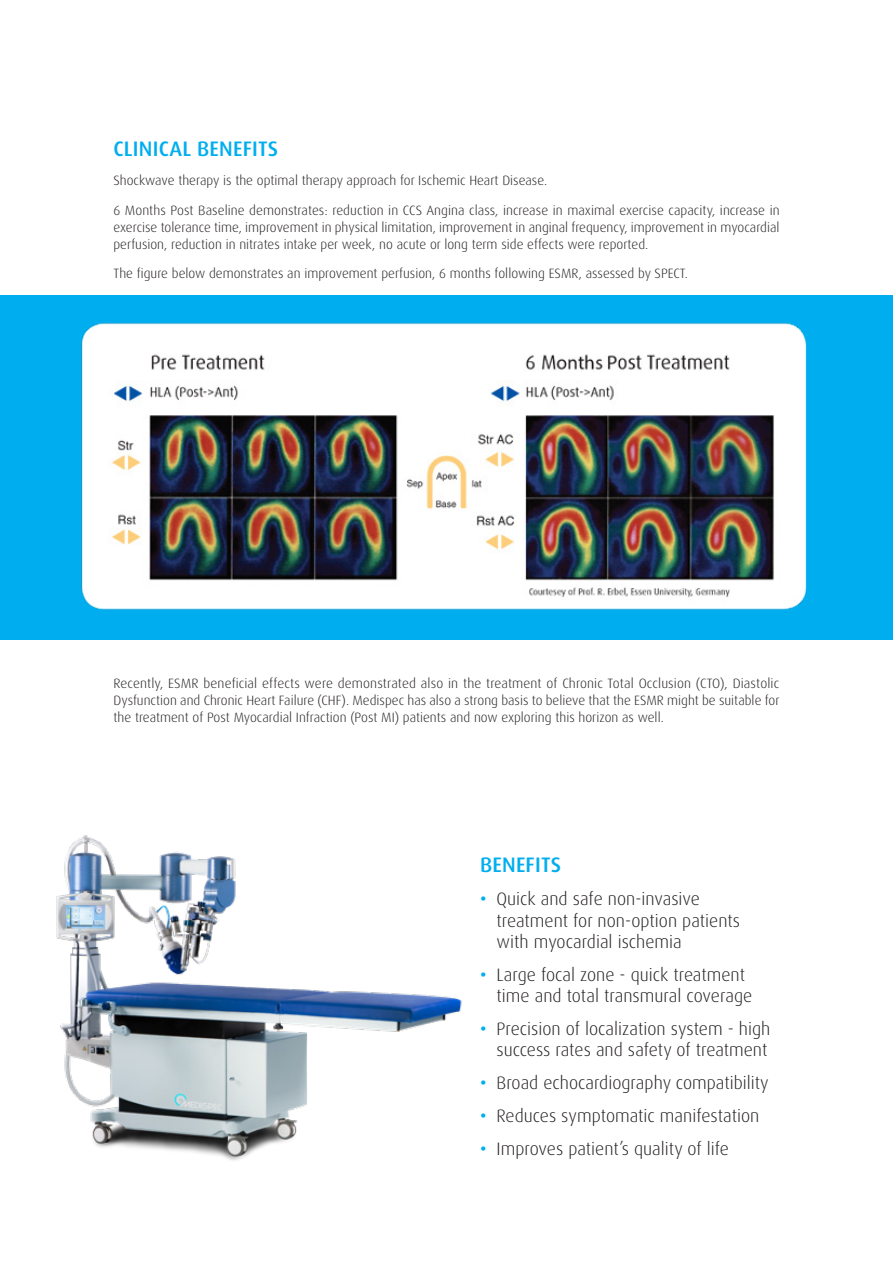
<style>
.page{position:relative;width:893px;height:1263px;background:#fff}
.page>*{position:absolute;margin:0;border:0;box-sizing:border-box;transform-origin:0 0}
.t1{font:500 21px "Dax OT";letter-spacing:.01em;color:#00aeef}
.t2{font:300 18px/33px "Dax OT";color:#231f20}
.t3{font:500 18px "Dax OT";color:#00aeef}
.t4{font:300 13.5px/17.2px "Dax OT";color:#231f20}
</style>
<div class="page">
<div style="left:0;top:295px;width:893px;height:345px;background:#00aeef"></div>
<img style="left:81px;top:323px;width:726px;height:287px">
<img style="left:56px;top:835px;width:406px;height:326px">
<h1 class="t1" style="left:113px;top:135px;width:166px">CLINICAL BENEFITS</h1>
<p class="t4" style="left:113px;top:166px;width:668px;line-height:29.2px">Shockwave therapy is the optimal therapy approach for Ischemic Heart Disease.<br>6 Months Post Baseline demonstrates: reduction in CCS Angina class, increase in maximal exercise capacity, increase in</p>
<p class="t4" style="left:113px;top:219px;width:668px">exercise tolerance time, improvement in physical limitation, improvement in anginal frequency, improvement in myocardial perfusion, reduction in nitrates intake per week, no acute or long term side effects were reported.</p>
<p class="t4" style="left:113px;top:265px;width:576px">The figure below demonstrates an improvement perfusion 6, months following ESMR, assessed by SPECT.</p>
<p class="t4" style="left:113px;top:675px;width:667px;text-align:justify">Recently, ESMR beneficial effects were demonstrated also in the treatment of Chronic Total Occlusion (CTO ,) Diastolic Dysfunction and Chronic Heart Failure (CHF .) Medispec has also a strong basis to believe that the ESMR might be suitable for the treatment of Post Myocardial Infraction (Post MI) patients and now exploring this horizon as well.</p>
<h1 class="t1" style="left:480px;top:851px;width:83px">BENEFITS</h1>
<h2 class="t2" style="left:497px;top:883px;width:205px">Quick and safe non-invasive</h2>
<h2 class="t3" style="left:480px;top:887px;width:8px">•</h2>
<h2 class="t3" style="left:480px;top:964px;width:8px">•</h2>
<h2 class="t3" style="left:480px;top:1018px;width:8px">•</h2>
<h2 class="t3" style="left:480px;top:1072px;width:8px">•</h2>
<h2 class="t3" style="left:480px;top:1105px;width:8px">•</h2>
<h2 class="t3" style="left:480px;top:1138px;width:8px">•</h2>
<h2 class="t2" style="left:497px;top:910px;width:245px;line-height:21.6px">treatment for non-option patients with myocardial ischemia</h2>
<h2 class="t2" style="left:497px;top:959px;width:250px">Large focal zone - quick treatment</h2>
<h2 class="t2" style="left:497px;top:980px;width:275px">time and total transmural coverage<br>Precision of localization system - high</h2>
<h2 class="t2" style="left:497px;top:1034px;width:274px">success rates and safety of treatment<br>Broad echocardiography compatibility</h2>
<h2 class="t2" style="left:497px;top:1100px;width:264px">Reduces symptomatic manifestation</h2>
<h2 class="t2" style="left:497px;top:1133px;width:234px">Improves patient s’ quality of life</h2>
</div>
